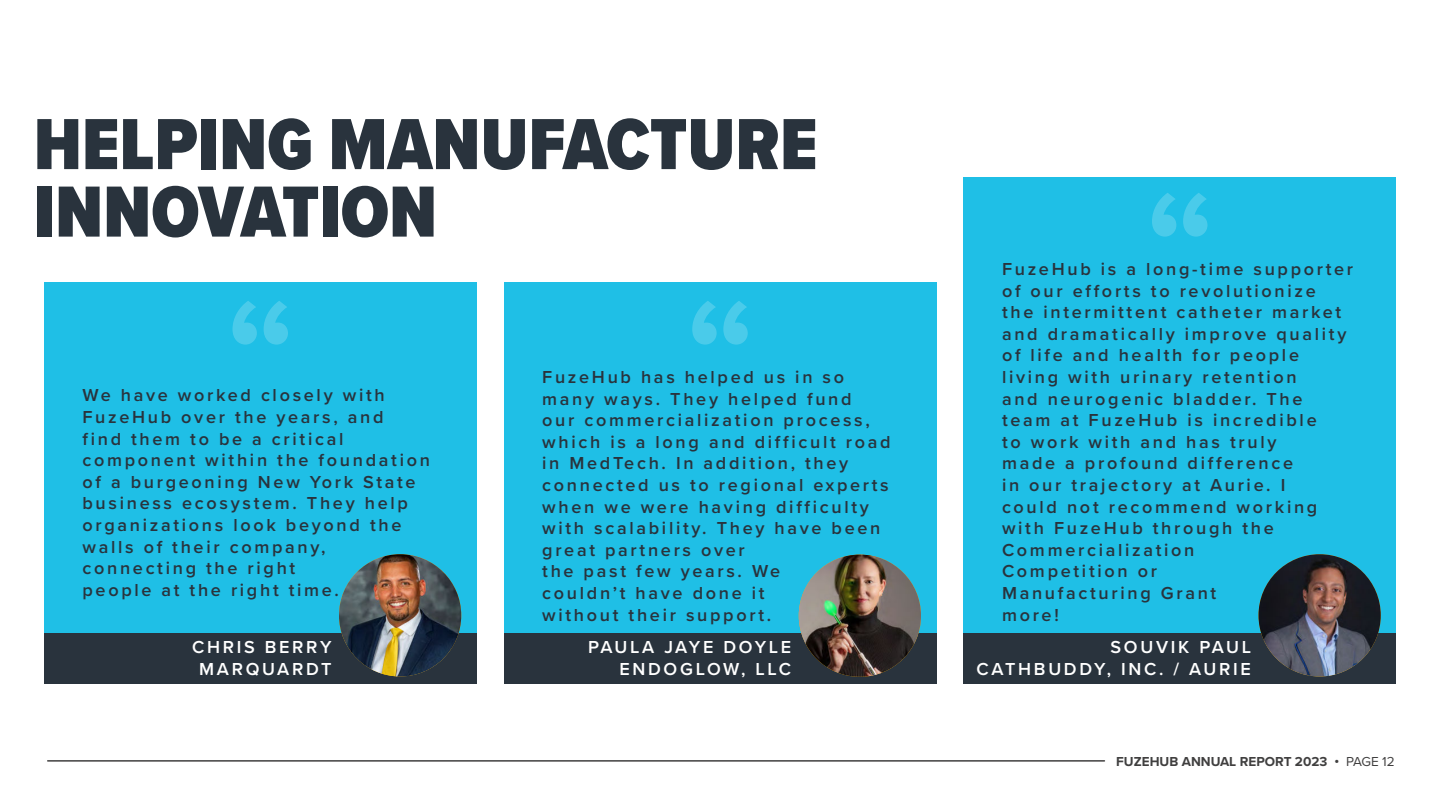
<style>
.page{position:relative;width:1440px;height:810px;background:#fff}
.page>*{position:absolute;margin:0;border:0;box-sizing:border-box;transform-origin:0 0}
.t1{font:900 75px/67.5px "Proxima Nova Cond";color:#29333d}
.t2{font:600 18px/21.6px "Proxima Nova";letter-spacing:.15em;color:#29333d}
.t3{font:600 18px/21.6px "Proxima Nova";letter-spacing:.15em;color:#fff;text-align:right}
.t4{font:700 13.5px "Proxima Nova";color:#403f3f}
.s1{font-weight:400}
</style>
<div class="page">
<hr style="left:48px;top:760px;width:1056px;height:2px;background:#403f3f">
<div style="left:963px;top:177px;width:433px;height:457px;background:#1fbfe6"></div>
<div style="left:504px;top:282px;width:432px;height:352px;background:#1fbfe6"></div>
<div style="left:44px;top:282px;width:433px;height:352px;background:#1fbfe6"></div>
<svg style="left:1152px;top:193px;width:56px;height:44px"></svg>
<svg style="left:692px;top:301px;width:56px;height:44px"></svg>
<svg style="left:233px;top:301px;width:55px;height:44px"></svg>
<div style="left:963px;top:634px;width:433px;height:50px;background:#29333d"></div>
<div style="left:504px;top:634px;width:432px;height:50px;background:#29333d"></div>
<div style="left:44px;top:634px;width:433px;height:50px;background:#29333d"></div>
<img style="left:1258px;top:554px;width:123px;height:122px;border-radius:61px">
<img style="left:799px;top:555px;width:122px;height:122px;border-radius:61px">
<img style="left:339px;top:554px;width:122px;height:122px;border-radius:61px">
<h1 class="t1" style="left:34px;top:110px;width:785px">HELPING MANUFACTURE<br>INNOVATION</h1>
<p class="t2" style="left:82px;top:386px;width:349px">We have worked closely with<br>FuzeHub over the years, and<br>find them to be a critical component within the foundation of a burgeoning New York State business ecosystem. They help organizations look beyond the walls of their company, connecting the right<br>people at the right time.</p>
<p class="t3" style="left:192px;top:637px;width:141px;text-align:center">CHRIS BERRY<br>MARQUARDT</p>
<p class="t2" style="left:542px;top:367px;width:350px">FuzeHub has helped us in so many ways. They helped fund<br>our commercialization process, which is a long and difficult road in MedTech. In addition, they connected us to regional experts when we were having difficulty with scalability. They have been great partners over<br>the past few years. We<br>couldn’t have done it<br>without their support.</p>
<p class="t3" style="left:588px;top:637px;width:205px">PAULA JAYE DOYLE<br>ENDOGLOW, LLC</p>
<p class="t2" style="left:1002px;top:259px;width:353px">FuzeHub is a long-time supporter of our efforts to revolutionize<br>the intermittent catheter market and dramatically improve quality of life and health for people living with urinary retention<br>and neurogenic bladder. The team at FuzeHub is incredible<br>to work with and has truly<br>made a profound difference<br>in our trajectory at Aurie. I<br>could not recommend working with FuzeHub through the<br>Commercialization<br>Competition or<br>Manufacturing Grant<br>more!</p>
<p class="t3" style="left:977px;top:637px;width:276px">SOUVIK PAUL<br>CATHBUDDY, INC. / AURIE</p>
<p class="t4" style="left:1116px;top:756px;width:280px">FUZEHUB ANNUAL REPORT 2023 • <span class="s1">PAGE 12</span></p>
</div>
